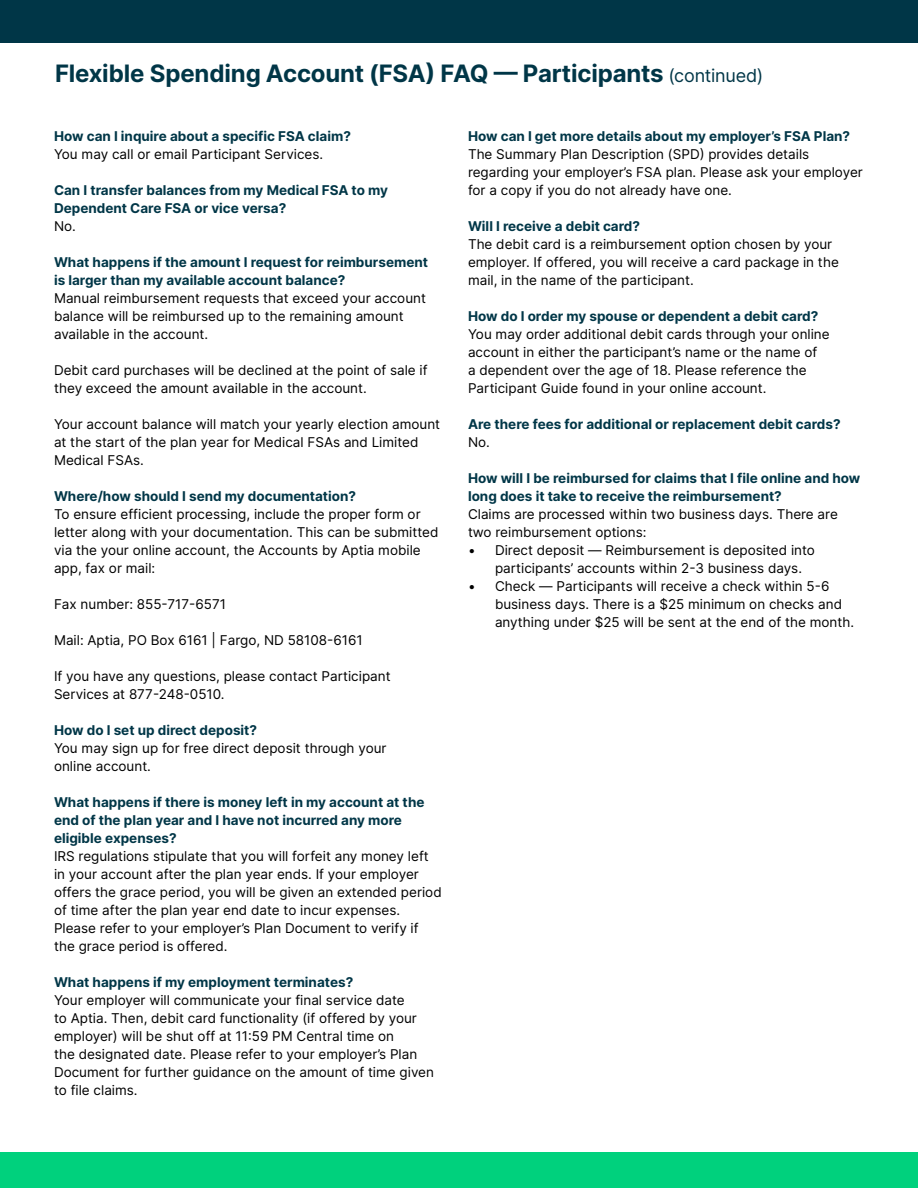
<style>
.page{position:relative;width:918px;height:1188px;background:#fff}
.page>*{position:absolute;margin:0;border:0;box-sizing:border-box;transform-origin:0 0}
.t1{font:700 24px "Inter";letter-spacing:-.01em;color:#003647}
.t2{font:13.5px/18px "Inter";color:#000}
.t3{font:700 13.5px/18px "Inter";color:#003647}
.s1{font-weight:400;font-size:18px}
</style>
<div class="page">
<div style="left:0;top:1153px;width:918px;height:35px;background:#00d17d"></div>
<div style="left:0;top:0;width:918px;height:43px;background:#003647"></div>
<h1 class="t1" style="left:55px;top:56px;width:710px">Flexible Spending Account (FSA) FAQ — Participants <span class="s1">(continued)</span></h1>
<p class="t3" style="left:54px;top:127px;width:298px">How can I inquire about a specific FSA claim?</p>
<p class="t2" style="left:54px;top:145px;width:271px">You may call or email Participant Services.</p>
<p class="t3" style="left:54px;top:181px;width:336px">Can I transfer balances from my Medical FSA to my<br>Dependent Care FSA or vice versa?</p>
<p class="t2" style="left:54px;top:217px;width:23px">No.</p>
<p class="t3" style="left:54px;top:253px;width:376px">What happens if the amount I request for reimbursement is larger than my available account balance?</p>
<p class="t2" style="left:54px;top:289px;width:374px">Manual reimbursement requests that exceed your account balance will be reimbursed up to the remaining amount available in the account.</p>
<p class="t2" style="left:54px;top:361px;width:375px">Debit card purchases will be declined at the point of sale if they exceed the amount available in the account.</p>
<p class="t2" style="left:54px;top:415px;width:388px">Your account balance will match your yearly election amount at the start of the plan year for Medical FSAs and Limited<br>Medical FSAs.</p>
<p class="t3" style="left:54px;top:487px;width:304px">Where/how should I send my documentation?</p>
<p class="t2" style="left:54px;top:505px;width:386px">To ensure efficient processing, include the proper form or letter along with your documentation. This can be submitted via the your online account, the Accounts by Aptia mobile app, fax or mail:</p>
<p class="t2" style="left:54px;top:595px;width:174px">Fax number: 855-717-6571</p>
<p class="t2" style="left:54px;top:631px;width:310px">Mail: Aptia, PO Box 6161 | Fargo, ND 58108-6161</p>
<p class="t2" style="left:54px;top:667px;width:338px">If you have any questions, please contact Participant<br>Services at 877-248-0510.</p>
<p class="t3" style="left:54px;top:721px;width:205px">How do I set up direct deposit?</p>
<p class="t2" style="left:54px;top:739px;width:334px">You may sign up for free direct deposit through your online account.</p>
<p class="t3" style="left:54px;top:793px;width:372px">What happens if there is money left in my account at the end of the plan year and I have not incurred any more eligible expenses?</p>
<p class="t2" style="left:54px;top:847px;width:389px">IRS regulations stipulate that you will forfeit any money left in your account after the plan year ends. If your employer offers the grace period, you will be given an extended period of time after the plan year end date to incur expenses.<br>Please refer to your employer’s Plan Document to verify if the grace period is offered.</p>
<p class="t3" style="left:54px;top:973px;width:301px">What happens if my employment terminates?</p>
<p class="t2" style="left:54px;top:991px;width:382px">Your employer will communicate your final service date<br>to Aptia. Then, debit card functionality (if offered by your employer) will be shut off at 11:59 PM Central time on<br>the designated date. Please refer to your employer’s Plan Document for further guidance on the amount of time given to file claims.</p>
<p class="t3" style="left:468px;top:127px;width:384px">How can I get more details about my employer’s FSA Plan?</p>
<p class="t2" style="left:468px;top:145px;width:396px">The Summary Plan Description (SPD) provides details regarding your employer’s FSA plan. Please ask your employer for a copy if you do not already have one.</p>
<p class="t3" style="left:468px;top:217px;width:174px">Will I receive a debit card?</p>
<p class="t2" style="left:468px;top:235px;width:372px">The debit card is a reimbursement option chosen by your employer. If offered, you will receive a card package in the mail, in the name of the participant.</p>
<p class="t3" style="left:468px;top:307px;width:352px">How do I order my spouse or dependent a debit card?</p>
<p class="t2" style="left:468px;top:325px;width:363px">You may order additional debit cards through your online account in either the participant’s name or the name of<br>a dependent over the age of 18. Please reference the Participant Guide found in your online account.</p>
<p class="t3" style="left:468px;top:415px;width:374px">Are there fees for additional or replacement debit cards?</p>
<p class="t2" style="left:468px;top:433px;width:23px">No.</p>
<p class="t3" style="left:468px;top:469px;width:394px">How will I be reimbursed for claims that I file online and how long does it take to receive the reimbursement?</p>
<p class="t2" style="left:468px;top:505px;width:371px">Claims are processed within two business days. There are two reimbursement options:</p>
<p class="t2" style="left:495px;top:541px;width:322px;text-indent:-27px">• Direct deposit — Reimbursement is deposited into participants’ accounts within 2-3 business days.</p>
<p class="t2" style="left:495px;top:577px;width:361px;text-indent:-27px">• Check — Participants will receive a check within 5-6 business days. There is a $25 minimum on checks and anything under $25 will be sent at the end of the month.</p>
</div>
